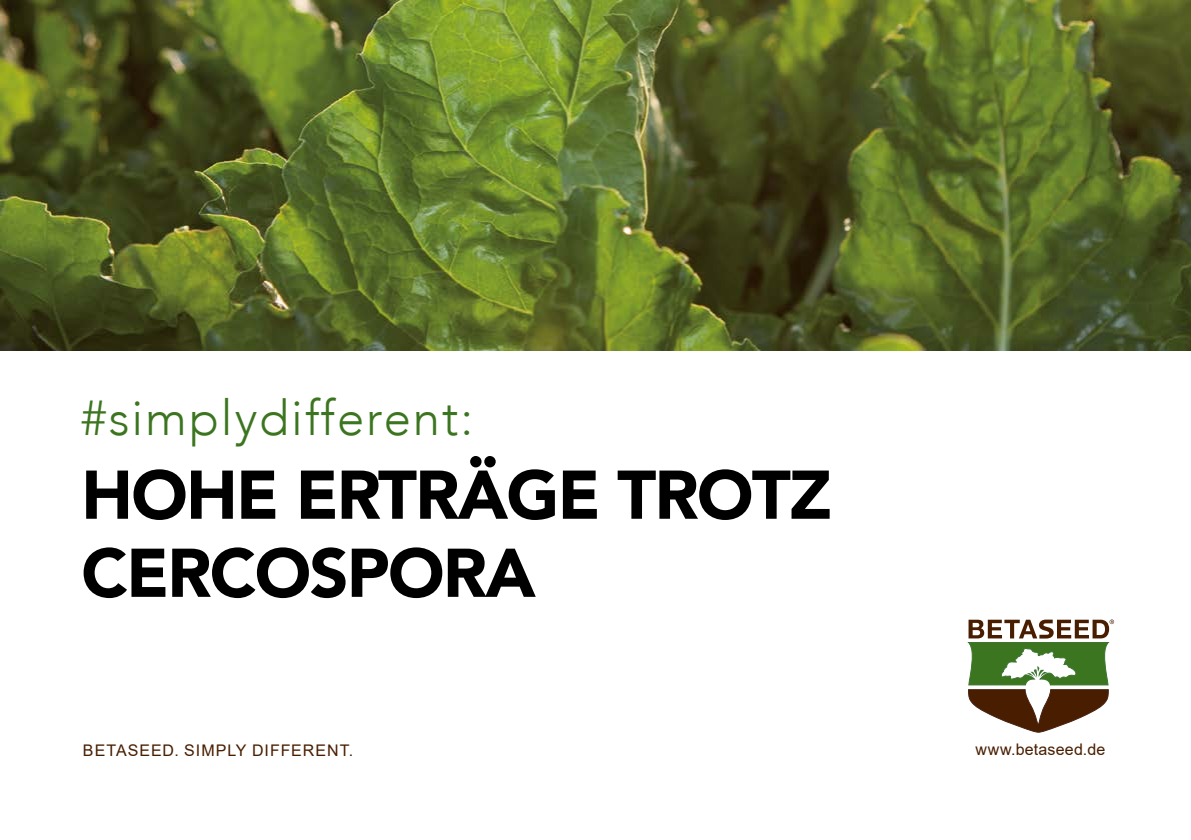
<style>
.page{position:relative;width:1191px;height:840px;background:#fff}
.page>*{position:absolute;margin:0;border:0;box-sizing:border-box;transform-origin:0 0}
.t1{font:900 68px/78px "Avenir LT Pro";letter-spacing:-.025em;color:#000}
.t2{font:300 49px "Avenir";letter-spacing:.04em;color:#3c751f}
.t3{font:16px "Arial";letter-spacing:.055em;color:#491e00}
.t4{font:16px "Arial";letter-spacing:.015em;color:#491e00}
</style>
<div class="page">
<svg style="left:967px;top:619px;width:148px;height:114px"></svg>
<img style="left:0;top:0;width:1191px;height:350px">
<p class="t2" style="left:81px;top:389px;width:393px">#simplydifferent:</p>
<p class="t1" style="left:81px;top:456px;width:752px">HOHE ERTRÄGE TROTZ<br>CERCOSPORA</p>
<p class="t3" style="left:83px;top:739px;width:272px">BETASEED. SIMPLY DIFFERENT.</p>
<p class="t4" style="left:975px;top:737px;width:131px">www.betaseed.de</p>
</div>
